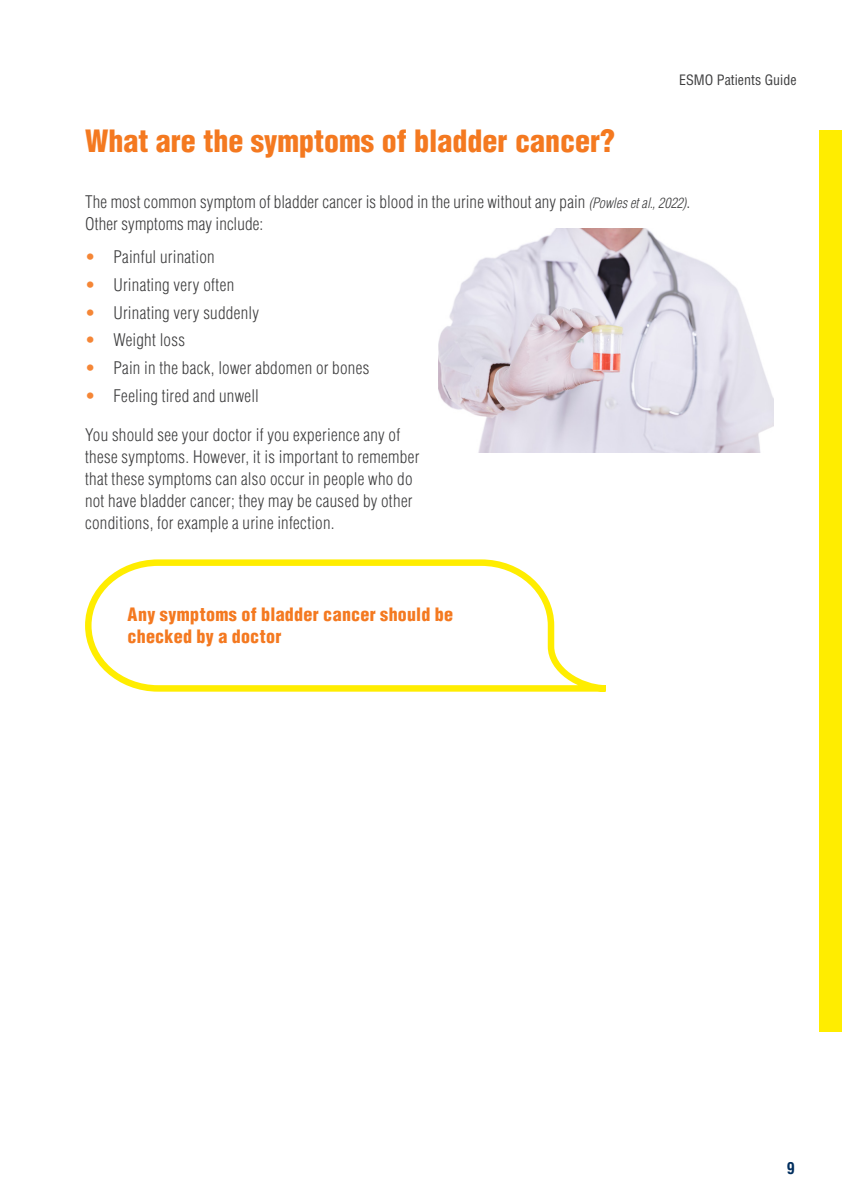
<style>
.page{position:relative;width:842px;height:1191px;background:#fff}
.page>*{position:absolute;margin:0;border:0;box-sizing:border-box;transform-origin:0 0}
.t1{font:900 condensed 30px "Helvetica LT Std";color:#f47920}
.t2{font:900 condensed 18px/22px "Helvetica LT Std";letter-spacing:.015em;color:#f47920}
.t3{font:300 condensed 17px/22px "Helvetica LT Std";letter-spacing:.015em;color:#3e3e3f}
.t4{font:700 condensed 16px "Helvetica LT Std";color:#002e5e}
.t5{font:condensed 14px "Helvetica LT Std";color:#3e3e3f}
.s1{font-family:"Helvetica";font-style:italic;font-size:14px}
.s2{color:#f58636}
</style>
<div class="page">
<div style="left:819px;top:130px;width:23px;height:902px;background:#ffed00"></div>
<svg style="left:85px;top:559px;width:521px;height:133px"></svg>
<img style="left:438px;top:228px;width:336px;height:224px">
<p class="t5" style="left:679px;top:71px;width:119px">ESMO Patients Guide</p>
<h1 class="t1" style="left:85px;top:122px;width:531px">What are the symptoms of bladder cancer?</h1>
<p class="t3" style="left:85px;top:191px;width:607px">The most common symptom of bladder cancer is blood in the urine without any pain <span class="s1">(Powles et al., 2022)</span>.<br>Other symptoms may include:</p>
<p class="t3" style="left:85px;top:246px;width:131px"><span class="s2">•</span> Painful urination</p>
<p class="t3" style="left:85px;top:274px;width:151px"><span class="s2">•</span> Urinating very often</p>
<p class="t3" style="left:85px;top:301px;width:175px"><span class="s2">•</span> Urinating very suddenly</p>
<p class="t3" style="left:85px;top:329px;width:102px"><span class="s2">•</span> Weight loss</p>
<p class="t3" style="left:85px;top:357px;width:286px"><span class="s2">•</span> Pain in the back, lower abdomen or bones</p>
<p class="t3" style="left:85px;top:384px;width:175px"><span class="s2">•</span> Feeling tired and unwell</p>
<p class="t3" style="left:85px;top:423px;width:336px">You should see your doctor if you experience any of these symptoms. However, it is important to remember that these symptoms can also occur in people who do not have bladder cancer; they may be caused by other conditions, for example a urine infection.</p>
<p class="t2" style="left:128px;top:603px;width:327px">Any symptoms of bladder cancer should be checked by a doctor</p>
<p class="t4" style="left:787px;top:1158px;width:9px">9</p>
</div>
